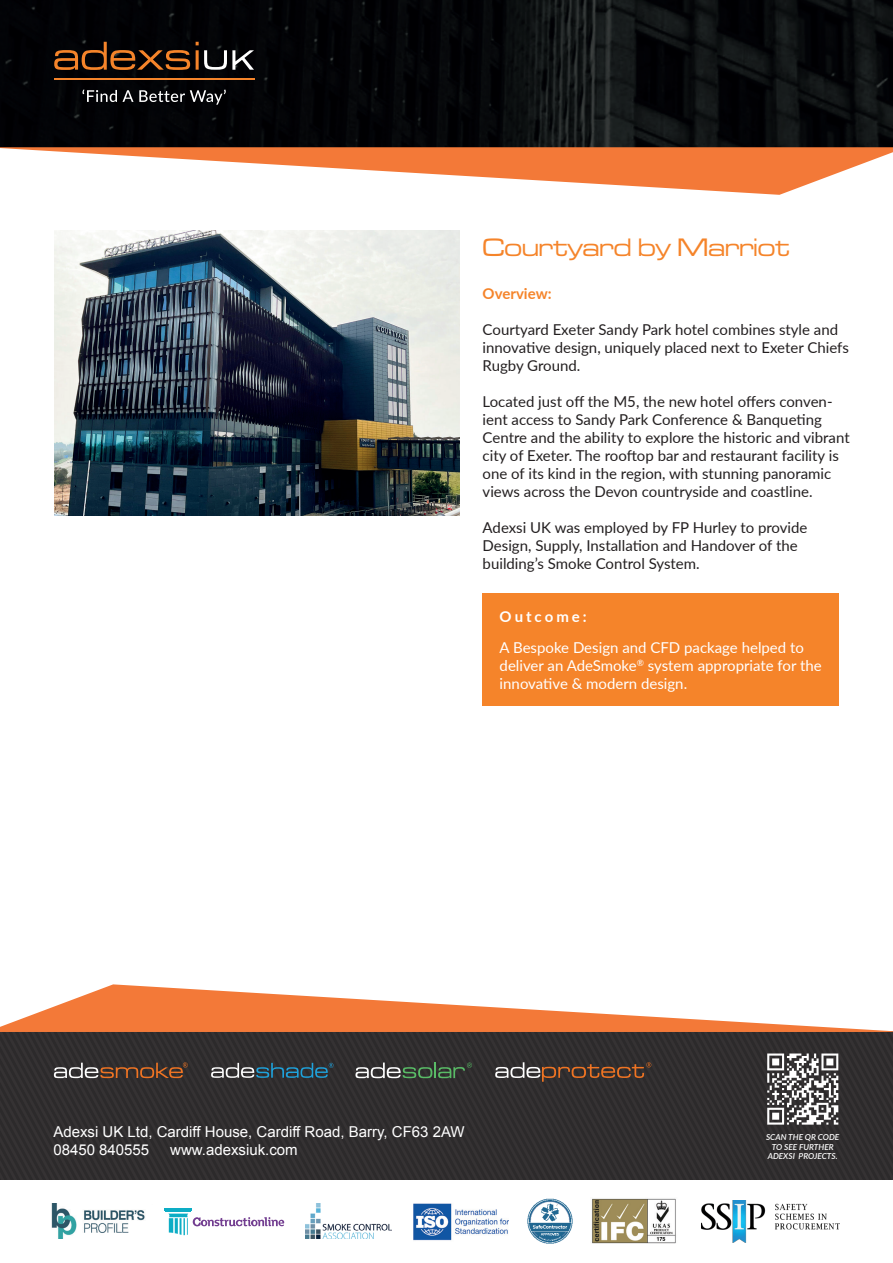
<style>
.page{position:relative;width:893px;height:1263px;background:#fff}
.page>*{position:absolute;margin:0;border:0;box-sizing:border-box;transform-origin:0 0}
.t1{font:26.25px "Microgramma D Medi Exte";color:#f5842a}
.t2{font:15px/18px "Lato";color:#231f20}
.t3{font:15px/18px "Lato";color:#fff}
.t4{font:15px/18px "Arial";color:#fff}
.t5{font:700 15px "Lato";color:#f5842a}
.t6{font:700 15px "Lato";letter-spacing:.2em;color:#fff}
.t7{font:italic 600 8.25px/9.9px "Lato";color:#fff;text-align:center}
</style>
<div class="page">
<img style="left:0;top:0;width:893px;height:147px">
<svg style="left:0;top:147px;width:893px;height:48px"></svg>
<hr style="left:165px;top:1208px;width:27px;height:3px;background:#0dadc5">
<svg style="left:166px;top:1211px;width:118px;height:24px"></svg>
<img style="left:51px;top:1204px;width:94px;height:34px">
<img style="left:413px;top:1203px;width:95px;height:38px">
<img style="left:592px;top:1198px;width:84px;height:46px">
<img style="left:527px;top:1198px;width:46px;height:46px">
<img style="left:305px;top:1203px;width:86px;height:36px">
<img style="left:701px;top:1201px;width:139px;height:41px">
<svg style="left:82px;top:89px;width:144px;height:16px;background:#363739"></svg>
<svg style="left:196px;top:42px;width:58px;height:28px;background:#3c3837"></svg>
<svg style="left:54px;top:42px;width:136px;height:28px;background:#472710"></svg>
<hr style="left:54px;top:79px;width:200px;height:1px;background:#f5842a">
<svg style="left:0;top:984px;width:893px;height:195px;background:#66544c"></svg>
<img style="left:54px;top:231px;width:405px;height:285px">
<div style="left:483px;top:593px;width:356px;height:113px;background:#f5842a"></div>
<h1 class="t1" style="left:483px;top:230px;width:308px">Courtyard by Marriot</h1>
<p class="t5" style="left:483px;top:282px;width:70px">Overview:</p>
<p class="t2" style="left:483px;top:320px;width:368px">Courtyard Exeter Sandy Park hotel combines style and innovative design, uniquely placed next to Exeter Chiefs<br>Rugby Ground.</p>
<p class="t2" style="left:483px;top:392px;width:369px">Located just off the M5, the new hotel offers conven&shy;ient access to Sandy Park Conference &amp; Banqueting Centre and the ability to explore the historic and vibrant city of Exeter. The rooftop bar and restaurant facility is one of its kind in the region, with stunning panoramic views across the Devon countryside and coastline.</p>
<p class="t2" style="left:483px;top:518px;width:326px">Adexsi UK was employed by FP Hurley to provide<br>Design, Supply, Installation and Handover of the building’s Smoke Control System.</p>
<p class="t6" style="left:500px;top:606px;width:89px">Outcome:</p>
<p class="t3" style="left:500px;top:638px;width:324px">A Bespoke Design and CFD package helped to deliver an AdeSmoke<sup>®</sup> system appropriate for the innovative &amp; modern design.</p>
<p class="t4" style="left:53px;top:1123px;width:413px">Adexsi UK Ltd, Cardiff House, Cardiff Road, Barry, CF63 2AW<br>08450 840555</p>
<p class="t4" style="left:170px;top:1141px;width:129px">www.adexsiuk.com</p>
<p class="t7" style="left:766px;top:1131px;width:75px">SCAN THE QR CODE<br>TO SEE FURTHER<br>ADEXSI PROJECTS.</p>
</div>
